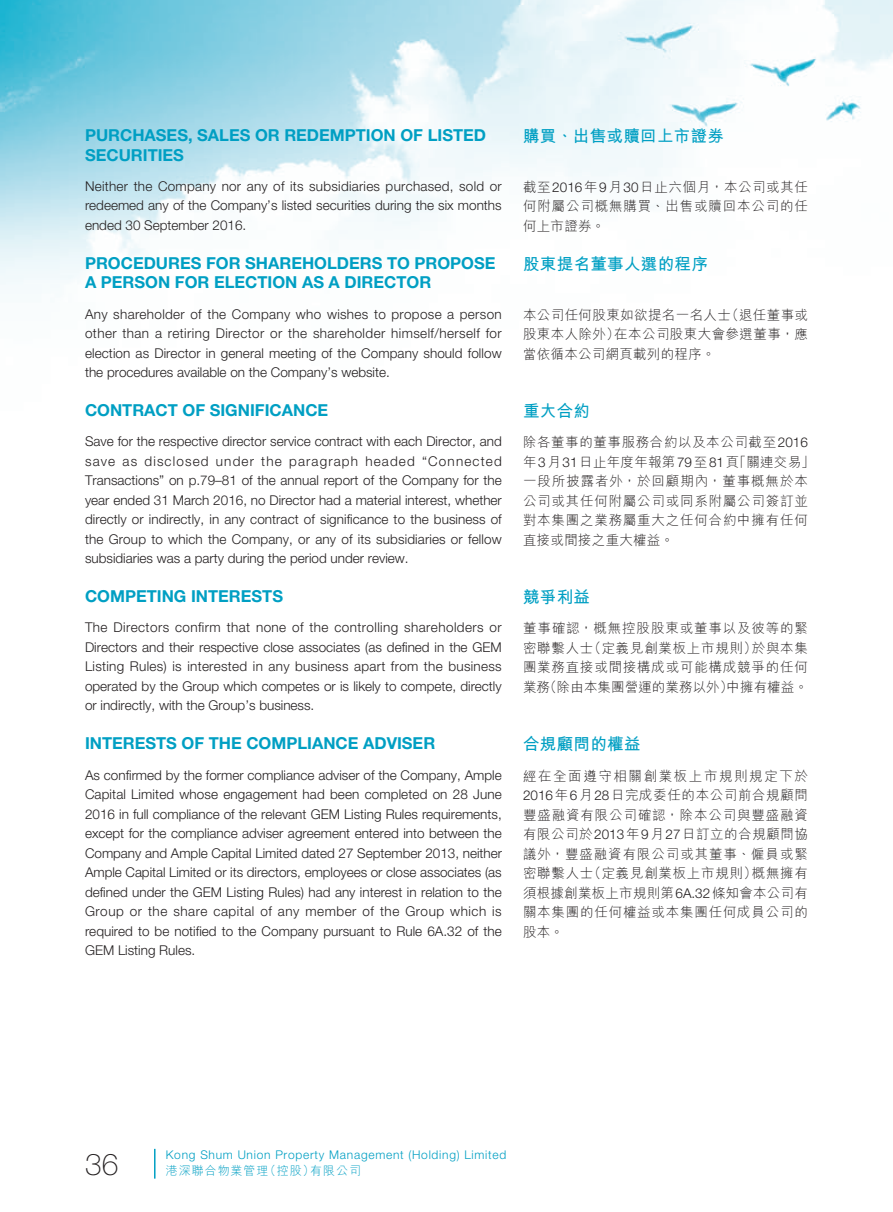
<style>
.page{position:relative;width:893px;height:1212px;background:#fff}
.page>*{position:absolute;margin:0;border:0;box-sizing:border-box;transform-origin:0 0}
.t1{font:100 30px "Helvetica Neue LT Std";color:#231f20}
._01_H1_E{font:700 16.5px/19.5px "Helvetica Neue LT Std";color:#009fc3}
._001_H1_C{font:700 16.5px "M Hei HK";letter-spacing:.02em;color:#009fc3}
._00_txt_E{font:300 13.5px/19.5px "Helvetica Neue LT Std";color:#231f20;text-align:justify}
._000_txt_C{font:300 13.5px/19.5px "M Hei HK";letter-spacing:.045em;color:#231f20;text-align:justify}
.t2{font:300 12px "Helvetica Neue LT Std";letter-spacing:.06em;color:#009fc3}
.t3{font:300 12px "M Hei HK";letter-spacing:.08em;color:#009fc3}
.s1{font-family:"Helvetica Neue LT Std"}
</style>
<div class="page">
<img style="left:0;top:0;width:893px;height:1179px">
<hr style="left:154px;top:1149px;width:2px;height:29px;background:#009fc3">
<p class="_01_H1_E" style="left:85px;top:125px;width:402px">PURCHASES, SALES OR REDEMPTION OF LISTED<br>SECURITIES</p>
<p class="_00_txt_E" style="left:85px;top:176px;width:418px">Neither the Company nor any of its subsidiaries purchased, sold or redeemed any of the Company’s listed securities during the six months ended 30 September 2016.</p>
<p class="_01_H1_E" style="left:85px;top:253px;width:412px">PROCEDURES FOR SHAREHOLDERS TO PROPOSE<br>A PERSON FOR ELECTION AS A DIRECTOR</p>
<p class="_00_txt_E" style="left:85px;top:304px;width:418px">Any shareholder of the Company who wishes to propose a person other than a retiring Director or the shareholder himself/herself for election as Director in general meeting of the Company should follow the procedures available on the Company’s website.</p>
<p class="_01_H1_E" style="left:85px;top:400px;width:245px">CONTRACT OF SIGNIFICANCE</p>
<p class="_00_txt_E" style="left:85px;top:431px;width:418px">Save for the respective director service contract with each Director, and save as disclosed under the paragraph headed “Connected Transactions” on p.79–81 of the annual report of the Company for the year ended 31 March 2016, no Director had a material interest, whether directly or indirectly, in any contract of significance to the business of the Group to which the Company, or any of its subsidiaries or fellow subsidiaries was a party during the period under review.</p>
<p class="_01_H1_E" style="left:85px;top:586px;width:199px">COMPETING INTERESTS</p>
<p class="_00_txt_E" style="left:85px;top:617px;width:418px">The Directors confirm that none of the controlling shareholders or Directors and their respective close associates (as defined in the GEM Listing Rules) is interested in any business apart from the business operated by the Group which competes or is likely to compete, directly or indirectly, with the Group’s business.</p>
<p class="_01_H1_E" style="left:85px;top:733px;width:352px">INTERESTS OF THE COMPLIANCE ADVISER</p>
<p class="_00_txt_E" style="left:85px;top:765px;width:418px">As confirmed by the former compliance adviser of the Company, Ample Capital Limited whose engagement had been completed on 28 June 2016 in full compliance of the relevant GEM Listing Rules requirements, except for the compliance adviser agreement entered into between the Company and Ample Capital Limited dated 27 September 2013, neither Ample Capital Limited or its directors, employees or close associates (as defined under the GEM Listing Rules) had any interest in relation to the Group or the share capital of any member of the Group which is required to be notified to the Company pursuant to Rule 6A.32 of the GEM Listing Rules.</p>
<p class="_001_H1_C" style="left:523px;top:124px;width:202px">購買、出售或贖回上市證券</p>
<p class="_000_txt_C" style="left:523px;top:177px;width:286px">截至<span class="s1">2016</span>年<span class="s1">9</span>月<span class="s1">30</span>日止六個月，本公司或其任何附屬公司概無購買、出售或贖回本公司的任何上市證券。</p>
<p class="_001_H1_C" style="left:523px;top:252px;width:186px">股東提名董事人選的程序</p>
<p class="_000_txt_C" style="left:523px;top:305px;width:286px">本公司任何股東如欲提名一名人士（退任董事或股東本人除外）在本公司股東大會參選董事，應當依循本公司網頁載列的程序。</p>
<p class="_001_H1_C" style="left:523px;top:399px;width:68px">重大合約</p>
<p class="_000_txt_C" style="left:523px;top:432px;width:293px;text-align:left">除各董事的董事服務合約以及本公司截至<span class="s1">2016</span>年<span class="s1">3</span>月<span class="s1">31</span>日止年度年報第<span class="s1">79</span>至<span class="s1">81</span>頁「關連交易」一段所披露者外，於回顧期內，董事概無於本公司或其任何附屬公司或同系附屬公司簽訂並對本集團之業務屬重大之任何合約中擁有任何直接或間接之重大權益。</p>
<p class="_001_H1_C" style="left:523px;top:585px;width:68px">競爭利益</p>
<p class="_000_txt_C" style="left:523px;top:618px;width:286px">董事確認，概無控股股東或董事以及彼等的緊密聯繫人士（定義見創業板上市規則）於與本集團業務直接或間接構成或可能構成競爭的任何業務（除由本集團營運的業務以外）中擁有權益。</p>
<p class="_001_H1_C" style="left:523px;top:732px;width:119px">合規顧問的權益</p>
<p class="_000_txt_C" style="left:523px;top:766px;width:286px">經在全面遵守相關創業板上市規則規定下於<span class="s1">2016</span>年<span class="s1">6</span>月<span class="s1">28</span>日完成委任的本公司前合規顧問豐盛融資有限公司確認，除本公司與豐盛融資有限公司於<span class="s1">2013</span>年<span class="s1">9</span>月<span class="s1">27</span>日訂立的合規顧問協議外，豐盛融資有限公司或其董事、僱員或緊密聯繫人士（定義見創業板上市規則）概無擁有須根據創業板上市規則第<span class="s1">6A.32</span>條知會本公司有關本集團的任何權益或本集團任何成員公司的股本。</p>
<p class="t2" style="left:166px;top:1147px;width:342px">Kong Shum Union Property Management (Holding) Limited</p>
<h1 class="t1" style="left:85px;top:1147px;width:35px">36</h1>
<p class="t3" style="left:166px;top:1165px;width:197px">港深聯合物業管理（控股）有限公司</p>
</div>
